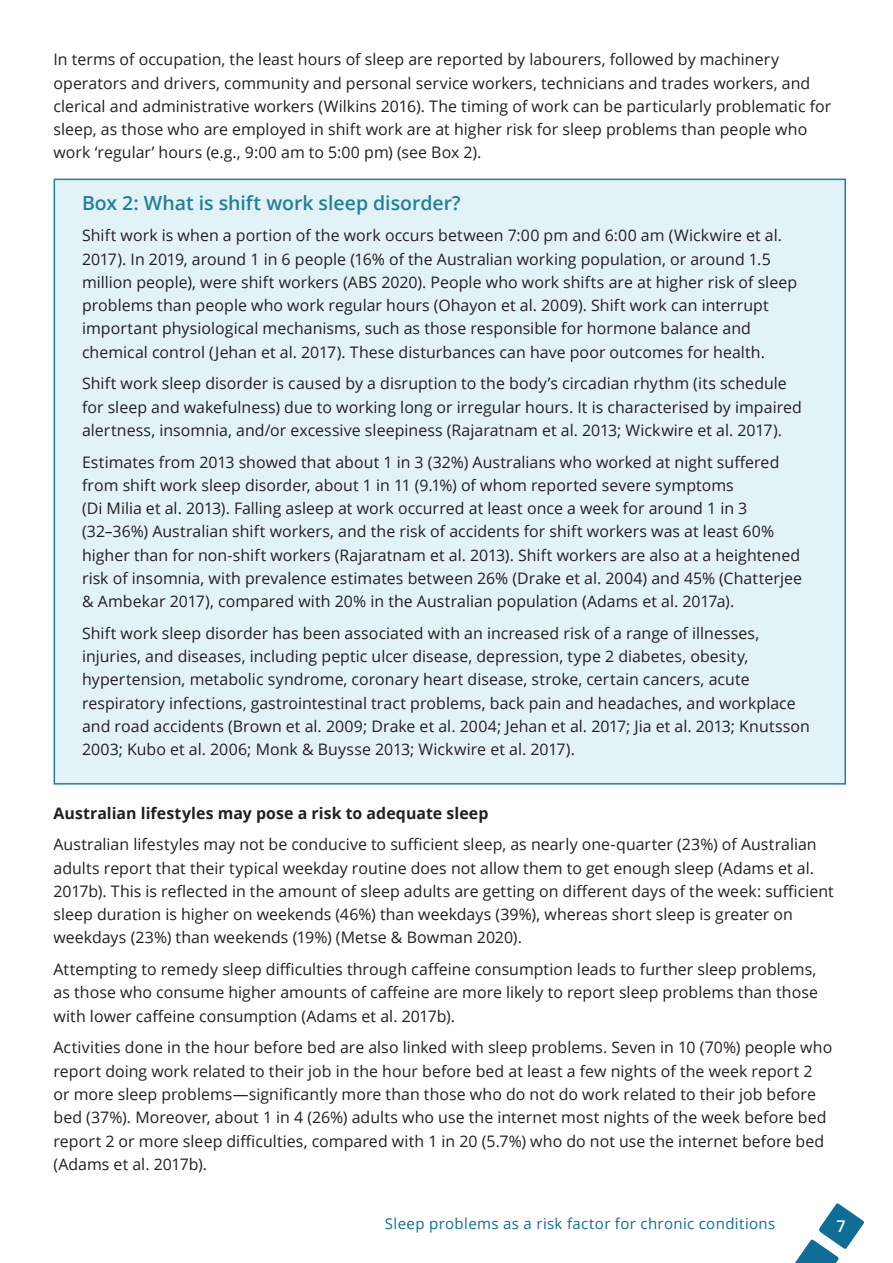
<style>
.page{position:relative;width:893px;height:1263px;background:#fff}
.page>*{position:absolute;margin:0;border:0;box-sizing:border-box;transform-origin:0 0}
.t1{font:600 19.5px "Open Sans";color:#237f97}
.t2{font:600 16.2px "Open Sans";color:#fff}
.Body_text{font:15.9px/23.2px "Open Sans";letter-spacing:.005em;color:#231f20}
.Body_text-2{font:700 15.9px "Open Sans";letter-spacing:.005em;color:#231f20}
.t3{font:15px "Open Sans";letter-spacing:.025em;color:#0e6e95}
</style>
<div class="page">
<svg style="left:795px;top:1203px;width:69px;height:60px"></svg>
<div style="left:54px;top:179px;width:792px;height:605px;background:#e2f3f8;border:2px solid #237f97"></div>
<p class="Body_text" style="left:54px;top:48px;width:779px">In terms of occupation, the least hours of sleep are reported by labourers, followed by machinery operators and drivers, community and personal service workers, technicians and trades workers, and clerical and administrative workers (Wilkins 2016). The timing of work can be particularly problematic for sleep, as those who are employed in shift work are at higher risk for sleep problems than people who work ‘regular’ hours (e.g., 9:00 am to 5:00 pm) (see Box 2).</p>
<h3 class="t1" style="left:82px;top:189px;width:380px">Box 2: What is shift work sleep disorder?</h3>
<p class="Body_text" style="left:82px;top:224px;width:717px">Shift work is when a portion of the work occurs between 7:00 pm and 6:00 am (Wickwire et al.<br>2017). In 2019, around 1 in 6 people (16% of the Australian working population, or around 1.5 million people), were shift workers (ABS 2020). People who work shifts are at higher risk of sleep problems than people who work regular hours (Ohayon et al. 2009). Shift work can interrupt important physiological mechanisms, such as those responsible for hormone balance and chemical control (Jehan et al. 2017). These disturbances can have poor outcomes for health.</p>
<p class="Body_text" style="left:82px;top:372px;width:721px">Shift work sleep disorder is caused by a disruption to the body’s circadian rhythm (its schedule for sleep and wakefulness) due to working long or irregular hours. It is characterised by impaired alertness, insomnia, and/or excessive sleepiness (Rajaratnam et al. 2013; Wickwire et al. 2017).</p>
<p class="Body_text" style="left:82px;top:450px;width:722px">Estimates from 2013 showed that about 1 in 3 (32%) Australians who worked at night suffered from shift work sleep disorder, about 1 in 11 (9.1%) of whom reported severe symptoms<br>(Di Milia et al. 2013). Falling asleep at work occurred at least once a week for around 1 in 3 (32–36%) Australian shift workers, and the risk of accidents for shift workers was at least 60% higher than for non-shift workers (Rajaratnam et al. 2013). Shift workers are also at a heightened risk of insomnia, with prevalence estimates between 26% (Drake et al. 2004) and 45% (Chatterjee &amp; Ambekar 2017), compared with 20% in the Australian population (Adams et al. 2017a).</p>
<p class="Body_text" style="left:82px;top:621px;width:729px">Shift work sleep disorder has been associated with an increased risk of a range of illnesses, injuries, and diseases, including peptic ulcer disease, depression, type 2 diabetes, obesity, hypertension, metabolic syndrome, coronary heart disease, stroke, certain cancers, acute respiratory infections, gastrointestinal tract problems, back pain and headaches, and workplace and road accidents (Brown et al. 2009; Drake et al. 2004; Jehan et al. 2017; Jia et al. 2013; Knutsson 2003; Kubo et al. 2006; Monk &amp; Buysse 2013; Wickwire et al. 2017).</p>
<p class="Body_text-2" style="left:54px;top:802px;width:437px">Australian lifestyles may pose a risk to adequate sleep</p>
<p class="Body_text" style="left:54px;top:833px;width:782px">Australian lifestyles may not be conducive to sufficient sleep, as nearly one-quarter (23%) of Australian adults report that their typical weekday routine does not allow them to get enough sleep (Adams et al.<br>2017b). This is reflected in the amount of sleep adults are getting on different days of the week: sufficient sleep duration is higher on weekends (46%) than weekdays (39%), whereas short sleep is greater on weekdays (23%) than weekends (19%) (Metse &amp; Bowman 2020).</p>
<p class="Body_text" style="left:54px;top:957px;width:766px;text-align:justify">Attempting to remedy sleep difficulties through caffeine consumption leads to further sleep problems, as those who consume higher amounts of caffeine are more likely to report sleep problems than those with lower caffeine consumption (Adams et al. 2017b).</p>
<p class="Body_text" style="left:54px;top:1036px;width:780px">Activities done in the hour before bed are also linked with sleep problems. Seven in 10 (70%) people who report doing work related to their job in the hour before bed at least a few nights of the week report 2 or more sleep problems—significantly more than those who do not do work related to their job before bed (37%). Moreover, about 1 in 4 (26%) adults who use the internet most nights of the week before bed report 2 or more sleep difficulties, compared with 1 in 20 (5.7%) who do not use the internet before bed (Adams et al. 2017b).</p>
<p class="t3" style="left:385px;top:1213px;width:392px">Sleep problems as a risk factor for chronic conditions</p>
<p class="t2" style="left:836px;top:1215px;width:11px">7</p>
</div>
